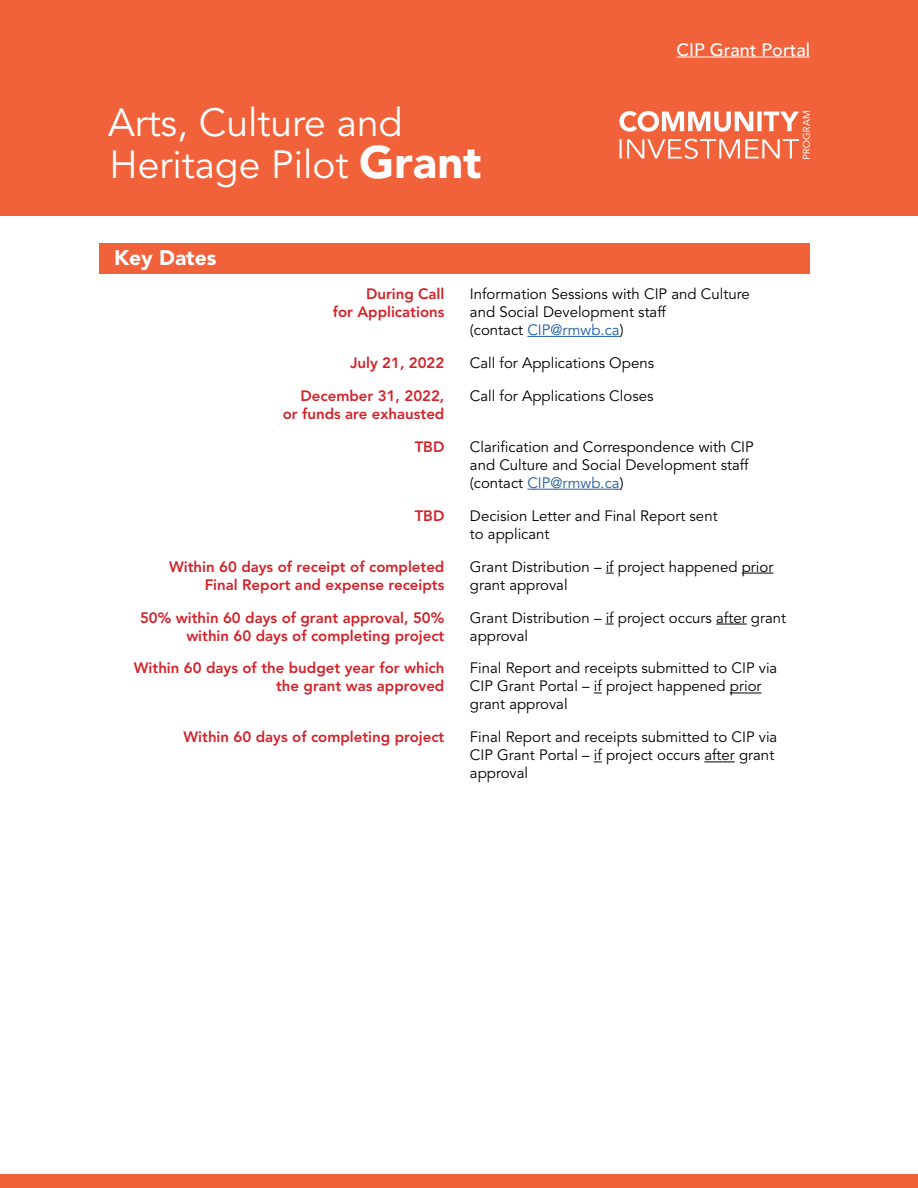
<style>
.page{position:relative;width:918px;height:1188px;background:#fff}
.page>*{position:absolute;margin:0;border:0;box-sizing:border-box;transform-origin:0 0}
.t1{font:39px/41.8px "Avenir LT Std";color:#fff}
.t2{font:900 21px "Avenir LT Std";color:#fff}
.t3{font:500 18px "Avenir";color:#fff}
.t4{font:15px/18px "Avenir LT Std";color:#000}
.t5{font:800 15px/18px "Avenir LT Std";color:#d2232a;text-align:right}
.s1{font-weight:900;font-size:45.15px}
.s2{color:#215e9e}
</style>
<div class="page">
<div style="left:99px;top:243px;width:711px;height:31px;background:#f1623b"></div>
<div style="left:0;top:0;width:918px;height:216px;background:#f1623b"></div>
<svg style="left:620px;top:111px;width:190px;height:48px"></svg>
<hr style="left:527px;top:336px;width:93px;height:1px;background:#215e9e">
<hr style="left:527px;top:489px;width:93px;height:1px;background:#215e9e">
<hr style="left:742px;top:573px;width:31px;height:1px;background:#000">
<hr style="left:716px;top:624px;width:31px;height:1px;background:#000">
<hr style="left:730px;top:693px;width:32px;height:1px;background:#000">
<hr style="left:704px;top:762px;width:31px;height:1px;background:#000">
<hr style="left:677px;top:57px;width:133px;height:1px;background:#fff">
<div style="left:0;top:1174px;width:918px;height:14px;background:#f1623b"></div>
<h1 class="t1" style="left:108px;top:103px;width:375px">Arts, Culture and<br>Heritage Pilot <span class="s1">Grant</span></h1>
<h2 class="t2" style="left:114px;top:245px;width:104px">Key Dates</h2>
<p class="t3" style="left:677px;top:34px;width:135px">CIP Grant Portal</p>
<p class="t5" style="left:333px;top:285px;width:113px">During Call<br>for Applications</p>
<p class="t4" style="left:470px;top:285px;width:281px">Information Sessions with CIP and Culture and Social Development staff<br>(contact <span class="s2">CIP@rmwb.ca</span>)</p>
<p class="t5" style="left:350px;top:354px;width:96px">July 21, 2022</p>
<p class="t4" style="left:470px;top:354px;width:186px">Call for Applications Opens</p>
<p class="t5" style="left:283px;top:387px;width:163px">December 31, 2022, or funds are exhausted</p>
<p class="t4" style="left:470px;top:387px;width:185px">Call for Applications Closes</p>
<p class="t5" style="left:415px;top:438px;width:31px">TBD</p>
<p class="t4" style="left:470px;top:438px;width:285px">Clarification and Correspondence with CIP and Culture and Social Development staff (contact <span class="s2">CIP@rmwb.ca</span>)</p>
<p class="t5" style="left:415px;top:506px;width:31px">TBD</p>
<p class="t4" style="left:470px;top:507px;width:249px">Decision Letter and Final Report sent to applicant</p>
<p class="t5" style="left:169px;top:557px;width:277px">Within 60 days of receipt of completed<br>Final Report and expense receipts</p>
<p class="t4" style="left:470px;top:558px;width:305px">Grant Distribution – if project happened prior grant approval</p>
<p class="t5" style="left:140px;top:608px;width:306px">50% within 60 days of grant approval, 50% within 60 days of completing project</p>
<p class="t4" style="left:470px;top:609px;width:318px">Grant Distribution – if project occurs after grant approval</p>
<p class="t5" style="left:134px;top:659px;width:312px">Within 60 days of the budget year for which the grant was approved</p>
<p class="t4" style="left:470px;top:660px;width:309px">Final Report and receipts submitted to CIP via<br>CIP Grant Portal – if project happened prior grant approval</p>
<p class="t5" style="left:184px;top:728px;width:262px">Within 60 days of completing project</p>
<p class="t4" style="left:470px;top:729px;width:309px">Final Report and receipts submitted to CIP via<br>CIP Grant Portal – if project occurs after grant approval</p>
</div>
